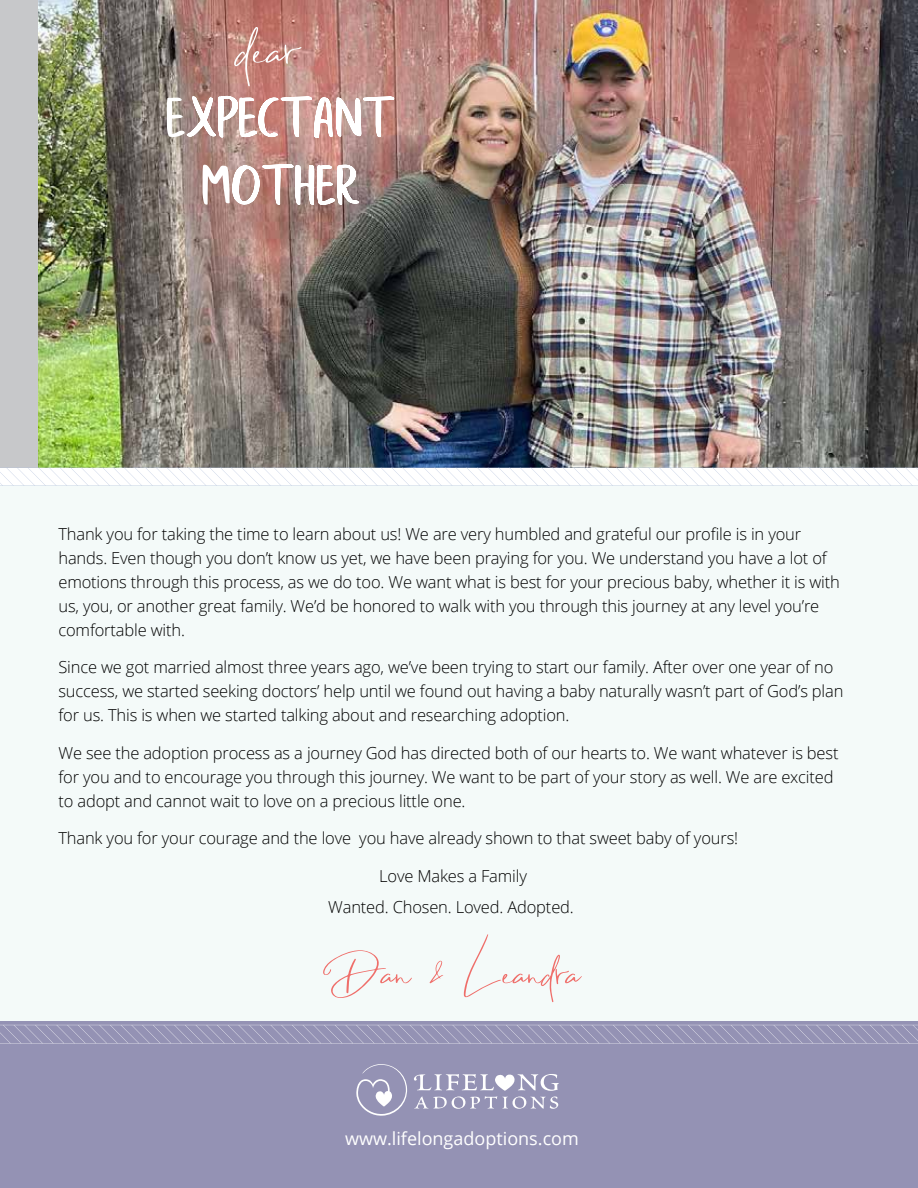
<style>
.page{position:relative;width:918px;height:1188px;background:#fff}
.page>*{position:absolute;margin:0;border:0;box-sizing:border-box;transform-origin:0 0}
.t1{font:86.4px "Dreamofspring";color:#fff}
.t2{font:69px "Dreamofspring";color:#ef6e6a}
.t3{font:56.4px/67.7px "afanan";letter-spacing:.02em;color:#fff;text-align:center}
.t4{font:18px "Open Sans";color:#fff}
.t5{font:300 16.5px/24px "Open Sans";letter-spacing:-.01em;color:#000}
</style>
<div class="page">
<div style="left:0;top:486px;width:918px;height:544px;background:#f4faf9"></div>
<div style="left:0;top:0;width:918px;height:467px;background:#c7c8ca"></div>
<img style="left:39px;top:0;width:879px;height:467px">
<hr style="left:0;top:486px;width:918px;height:1px;background:#b7c4de">
<svg style="left:0;top:467px;width:918px;height:19px"></svg>
<div style="left:0;top:1021px;width:918px;height:167px;background:#9492b4"></div>
<hr style="left:0;top:1043px;width:918px;height:1px;background:#fff">
<svg style="left:0;top:1025px;width:918px;height:18px"></svg>
<svg style="left:356px;top:1064px;width:51px;height:52px"></svg>
<svg style="left:414px;top:1074px;width:145px;height:35px"></svg>
<h1 class="t1" style="left:235px;top:-18px;width:63px">dear</h1>
<h3 class="t3" style="left:167px;top:84px;width:229px">EXPECTANT<br>MOTHER</h3>
<p class="t5" style="left:58px;top:521px;width:783px">Thank you for taking the time to learn about us! We are very humbled and grateful our profile is in your hands. Even though you don’t know us yet, we have been praying for you. We understand you have a lot of emotions through this process, as we do too. We want what is best for your precious baby, whether it is with us, you, or another great family. We’d be honored to walk with you through this journey at any level you’re comfortable with.</p>
<p class="t5" style="left:58px;top:655px;width:787px">Since we got married almost three years ago, we’ve been trying to start our family. After over one year of no success, we started seeking doctors’ help until we found out having a baby naturally wasn’t part of God’s plan for us. This is when we started talking about and researching adoption.</p>
<p class="t5" style="left:58px;top:740px;width:782px">We see the adoption process as a journey God has directed both of our hearts to. We want whatever is best for you and to encourage you through this journey. We want to be part of your story as well. We are excited to adopt and cannot wait to love on a precious little one.</p>
<p class="t5" style="left:58px;top:826px;width:681px">Thank you for your courage and the love you have already shown to that sweet baby of yours!</p>
<p class="t5" style="left:328px;top:859px;width:247px;line-height:31.5px;text-align:center">Love Makes a Family<br>Wanted. Chosen. Loved. Adopted.</p>
<h2 class="t2" style="left:322px;top:919px;width:257px">Dan &amp; Leandra</h2>
<p class="t4" style="left:345px;top:1126px;width:235px">www.lifelongadoptions.com</p>
</div>
